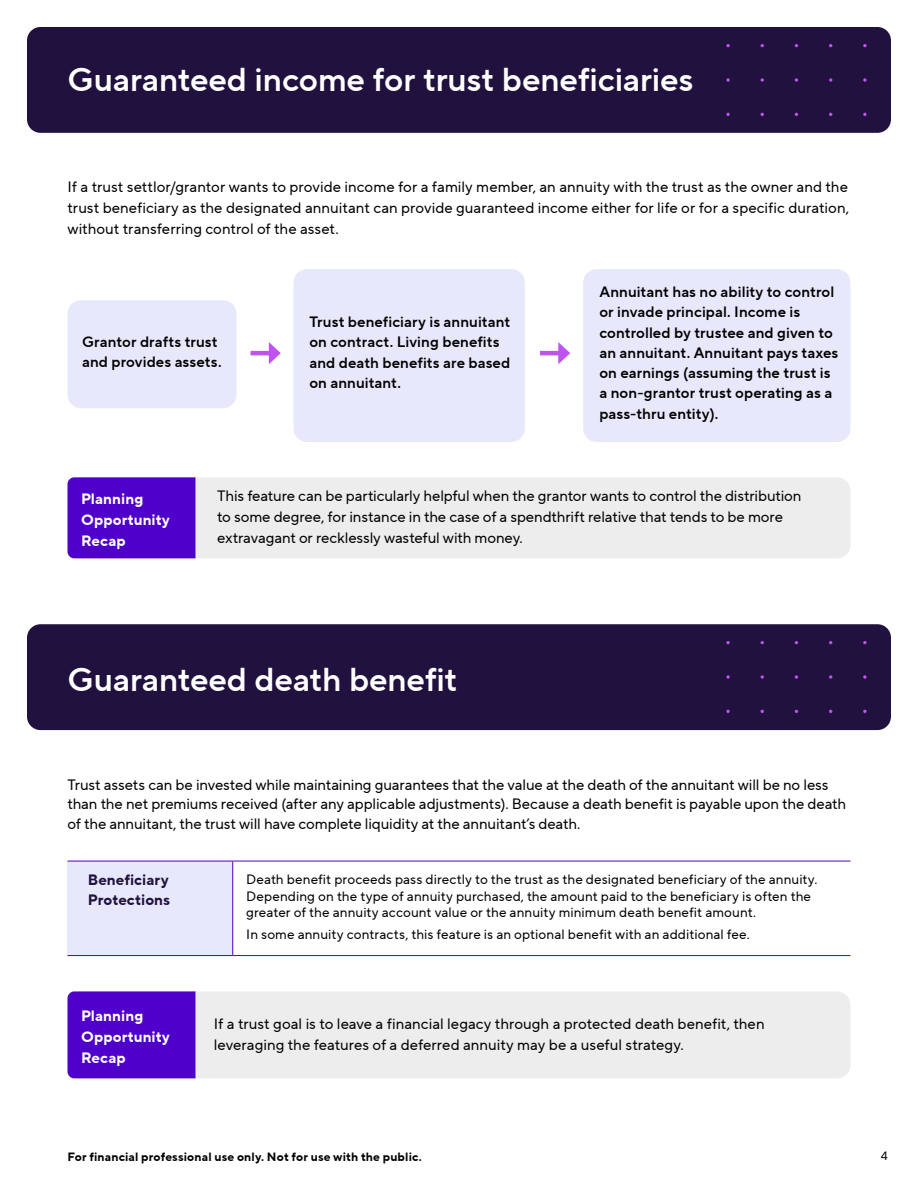
<style>
.page{position:relative;width:918px;height:1188px;background:#fff}
.page>*{position:absolute;margin:0;border:0;box-sizing:border-box;transform-origin:0 0}
.CB-Heading_2A-H2{font:33px "TT Norms Pro Dm Bd";letter-spacing:-.005em;color:#fff}
.CB-Body_P{font:15px/21px "TT Norms Pro";letter-spacing:-.005em;color:#000}
.t1{font:15px/20.2px "TT Norms Pro Dm Bd";letter-spacing:.005em;color:#000}
.t2{font:700 15px/21px "TT Norms Pro";letter-spacing:.01em;color:#fff}
.t3{font:700 15px/20.2px "TT Norms Pro";letter-spacing:.005em;color:#20113e}
.CB_Chart_Body{font:13.5px/16.5px "TT Norms Pro";letter-spacing:.005em;color:#000}
.t4{font:700 12px "TT Norms Pro";letter-spacing:.015em;color:#000}
.t5{font:12px "TT Norms Pro";color:#000}
</style>
<div class="page">
<div style="left:27px;top:624px;width:864px;height:106px;background:#20113e;border-radius:13px"></div>
<img style="left:712px;top:624px;width:179px;height:105px">
<div style="left:68px;top:861px;width:165px;height:95px;background:#e8e8fc"></div>
<hr style="left:68px;top:861px;width:165px;height:1px;background:#4f00ca">
<hr style="left:233px;top:861px;width:617px;height:1px;background:#4f00ca">
<hr style="left:232px;top:861px;width:1px;height:94px;background:#4f00ca">
<hr style="left:68px;top:955px;width:165px;height:1px;background:#4f00ca">
<hr style="left:233px;top:955px;width:617px;height:1px;background:#4f00ca">
<div style="left:68px;top:991px;width:782px;height:87px;background:#ededed;border-radius:14px"></div>
<div style="left:68px;top:991px;width:127px;height:87px;background:#4f00ca"></div>
<div style="left:27px;top:27px;width:864px;height:106px;background:#20113e;border-radius:13px"></div>
<img style="left:726px;top:27px;width:165px;height:105px">
<div style="left:68px;top:477px;width:782px;height:81px;background:#ededed;border-radius:14px"></div>
<div style="left:68px;top:477px;width:127px;height:81px;background:#4f00ca"></div>
<div style="left:68px;top:300px;width:169px;height:108px;background:#e8e8fc;border-radius:14px"></div>
<hr style="left:251px;top:351px;width:22px;height:4px;background:#c053ef">
<svg style="left:269px;top:342px;width:12px;height:22px"></svg>
<div style="left:293px;top:269px;width:232px;height:173px;background:#e8e8fc;border-radius:14px"></div>
<div style="left:583px;top:269px;width:267px;height:173px;background:#e8e8fc;border-radius:14px"></div>
<hr style="left:540px;top:351px;width:22px;height:4px;background:#c053ef">
<svg style="left:558px;top:342px;width:12px;height:22px"></svg>
<h2 class="CB-Heading_2A-H2" style="left:68px;top:55px;width:627px">Guaranteed income for trust beneficiaries</h2>
<p class="CB-Body_P" style="left:68px;top:177px;width:783px;text-align:justify">If a trust settlor/grantor wants to provide income for a family member, an annuity with the trust as the owner and the trust beneficiary as the designated annuitant can provide guaranteed income either for life or for a specific duration, without transferring control of the asset.</p>
<p class="t1" style="left:82px;top:332px;width:141px">Grantor drafts trust and provides assets.</p>
<p class="t1" style="left:309px;top:312px;width:202px">Trust beneficiary is annuitant on contract. Living benefits and death benefits are based on annuitant.</p>
<p class="t1" style="left:599px;top:282px;width:241px">Annuitant has no ability to control or invade principal. Income is controlled by trustee and given to an annuitant. Annuitant pays taxes on earnings (assuming the trust is a non-grantor trust operating as a pass-thru entity).</p>
<p class="t2" style="left:81px;top:488px;width:90px">Planning<br>Opportunity<br>Recap</p>
<p class="CB-Body_P" style="left:217px;top:485px;width:586px">This feature can be particularly helpful when the grantor wants to control the distribution to some degree, for instance in the case of a spendthrift relative that tends to be more extravagant or recklessly wasteful with money.</p>
<h2 class="CB-Heading_2A-H2" style="left:68px;top:656px;width:391px">Guaranteed death benefit</h2>
<p class="CB-Body_P" style="left:68px;top:775px;width:780px;line-height:19.5px">Trust assets can be invested while maintaining guarantees that the value at the death of the annuitant will be no less than the net premiums received (after any applicable adjustments). Because a death benefit is payable upon the death of the annuitant, the trust will have complete liquidity at the annuitant’s death.</p>
<p class="t3" style="left:88px;top:870px;width:84px">Beneficiary<br>Protections</p>
<p class="CB_Chart_Body" style="left:246px;top:871px;width:573px">Death benefit proceeds pass directly to the trust as the designated beneficiary of the annuity.<br>Depending on the type of annuity purchased, the amount paid to the beneficiary is often the greater of the annuity account value or the annuity minimum death benefit amount.</p>
<p class="CB_Chart_Body" style="left:246px;top:926px;width:505px">In some annuity contracts, this feature is an optional benefit with an additional fee.</p>
<p class="t2" style="left:81px;top:1005px;width:90px">Planning<br>Opportunity<br>Recap</p>
<p class="CB-Body_P" style="left:214px;top:1013px;width:552px">If a trust goal is to leave a financial legacy through a protected death benefit, then leveraging the features of a deferred annuity may be a useful strategy.</p>
<p class="t4" style="left:67px;top:1148px;width:356px">For financial professional use only. Not for use with the public.</p>
<p class="t5" style="left:881px;top:1147px;width:8px">4</p>
</div>
